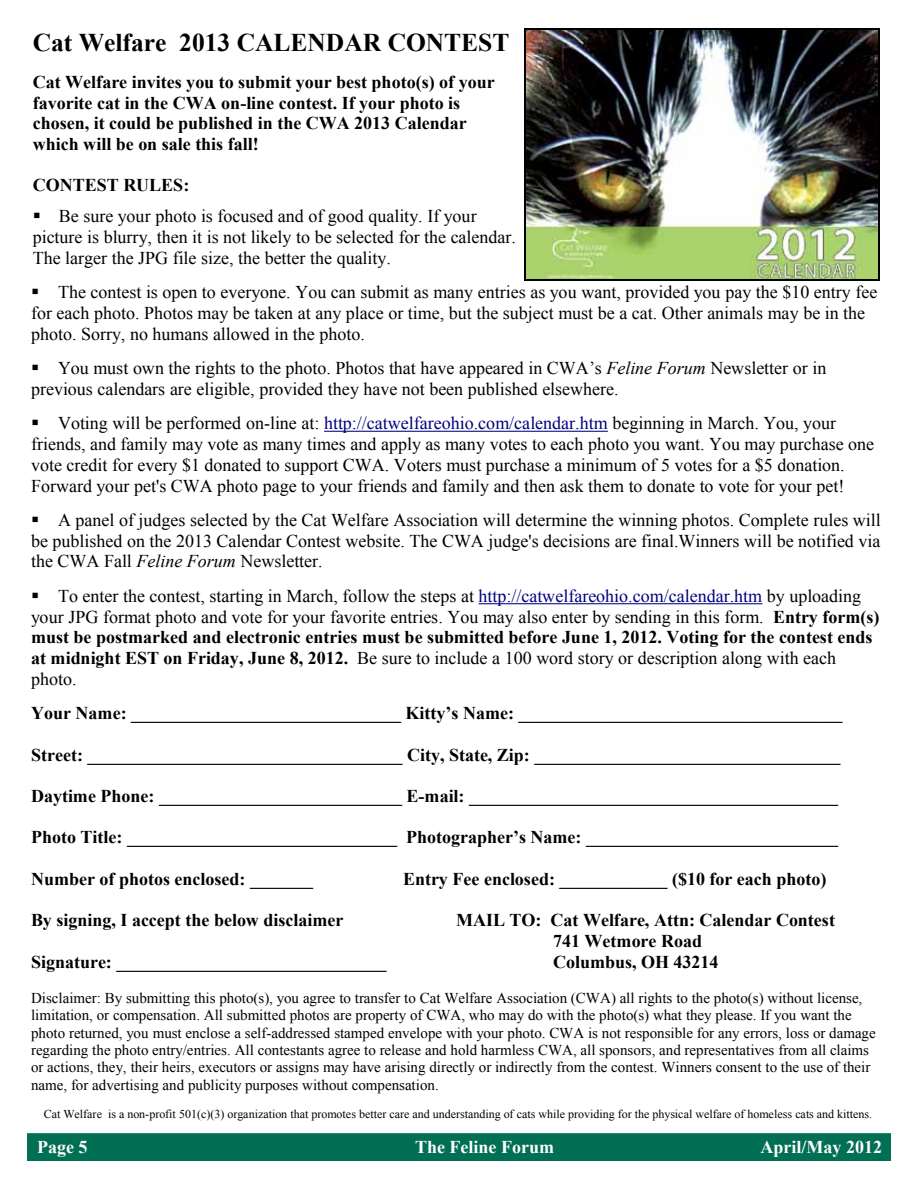
<style>
.page{position:relative;width:918px;height:1188px;background:#fff}
.page>*{position:absolute;margin:0;border:0;box-sizing:border-box;transform-origin:0 0}
.t1{font:700 25.5px "Times New Roman";color:#000}
.t2{font:18px/20.7px "Times New Roman";color:#000}
.t3{font:700 18px/20.7px "Times New Roman";color:#000}
.t4{font:700 18px "Times New Roman";color:#fff}
.t5{font:15px/17.4px "Times New Roman";color:#000}
.t6{font:12px "Times New Roman";color:#000}
.s1{font-style:italic}
.s2{color:#000080}
.s3{font-weight:700}
</style>
<div class="page">
<div style="left:27px;top:1133px;width:864px;height:28px;background:#006f53;border:2px solid #006f53"></div>
<svg style="left:879px;top:30px;width:1px;height:249px"></svg>
<hr style="left:324px;top:431px;width:284px;height:1px;background:#000080">
<hr style="left:479px;top:603px;width:284px;height:1px;background:#000080">
<img style="left:526px;top:30px;width:352px;height:249px">
<hr style="left:525px;top:28px;width:1px;height:252px;background:#000">
<hr style="left:878px;top:28px;width:1px;height:252px;background:#000">
<hr style="left:525px;top:28px;width:354px;height:2px;background:#000">
<hr style="left:525px;top:279px;width:354px;height:1px;background:#000">
<h1 class="t1" style="left:33px;top:34px;width:478px">Cat Welfare 2013 CALENDAR CONTEST</h1>
<p class="t3" style="left:33px;top:73px;width:464px">Cat Welfare invites you to submit your best photo(s) of your favorite cat in the CWA on-line contest. If your photo is chosen, it could be published in the CWA 2013 Calendar which will be on sale this fall!</p>
<p class="t3" style="left:33px;top:177px;width:158px">CONTEST RULES:</p>
<p class="t2" style="left:33px;top:208px;width:485px">▪ Be sure your photo is focused and of good quality. If your picture is blurry, then it is not likely to be selected for the calendar.<br>The larger the JPG file size, the better the quality.</p>
<p class="t2" style="left:31px;top:283px;width:848px">▪ The contest is open to everyone. You can submit as many entries as you want, provided you pay the $10 entry fee for each photo. Photos may be taken at any place or time, but the subject must be a cat. Other animals may be in the photo. Sorry, no humans allowed in the photo.</p>
<p class="t2" style="left:31px;top:359px;width:797px">▪ You must own the rights to the photo. Photos that have appeared in CWA’s <span class="s1">Feline Forum</span> Newsletter or in previous calendars are eligible, provided they have not been published elsewhere.</p>
<p class="t2" style="left:31px;top:415px;width:845px">▪ Voting will be performed on-line at: <span class="s2">http://catwelfareohio.com/calendar.htm</span> beginning in March. You, your friends, and family may vote as many times and apply as many votes to each photo you want. You may purchase one vote credit for every $1 donated to support CWA. Voters must purchase a minimum of 5 votes for a $5 donation.<br>Forward your pet's CWA photo page to your friends and family and then ask them to donate to vote for your pet!</p>
<p class="t2" style="left:31px;top:511px;width:851px;text-align:justify">▪ A panel of judges selected by the Cat Welfare Association will determine the winning photos. Complete rules will be published on the 2013 Calendar Contest website. The CWA judge's decisions are final.Winners will be notified via the CWA Fall <span class="s1">Feline Forum</span> Newsletter.</p>
<p class="t2" style="left:31px;top:587px;width:850px">▪ To enter the contest, starting in March, follow the steps at <span class="s2">http://catwelfareohio.com/calendar.htm</span> by uploading your JPG format photo and vote for your favorite entries. You may also enter by sending in this form. <span class="s3">Entry form(s) must be postmarked and electronic entries must be submitted before June 1, 2012. Voting for the contest ends at midnight EST on Friday, June 8, 2012.</span> Be sure to include a 100 word story or description along with each photo.</p>
<p class="t3" style="left:31px;top:705px;width:813px">Your Name: ______________________________ Kitty’s Name: ____________________________________</p>
<p class="t3" style="left:31px;top:746px;width:811px">Street: ___________________________________ City, State, Zip: __________________________________</p>
<p class="t3" style="left:31px;top:788px;width:808px">Daytime Phone: ___________________________ E-mail: _________________________________________</p>
<p class="t3" style="left:31px;top:829px;width:808px">Photo Title: ______________________________ Photographer’s Name: ____________________________</p>
<p class="t3" style="left:31px;top:870px;width:283px">Number of photos enclosed: _______</p>
<p class="t3" style="left:403px;top:870px;width:425px">Entry Fee enclosed: ____________ ($10 for each photo)</p>
<p class="t3" style="left:31px;top:912px;width:314px">By signing, I accept the below disclaimer</p>
<p class="t3" style="left:553px;top:912px;width:283px;text-indent:-97px">MAIL TO: Cat Welfare, Attn: Calendar Contest<br>741 Wetmore Road</p>
<p class="t3" style="left:31px;top:953px;width:357px">Signature: ______________________________</p>
<p class="t3" style="left:553px;top:953px;width:167px">Columbus, OH 43214</p>
<p class="t5" style="left:31px;top:990px;width:846px">Disclaimer: By submitting this photo(s), you agree to transfer to Cat Welfare Association (CWA) all rights to the photo(s) without license, limitation, or compensation. All submitted photos are property of CWA, who may do with the photo(s) what they please. If you want the photo returned, you must enclose a self-addressed stamped envelope with your photo. CWA is not responsible for any errors, loss or damage regarding the photo entry/entries. All contestants agree to release and hold harmless CWA, all sponsors, and representatives from all claims or actions, they, their heirs, executors or assigns may have arising directly or indirectly from the contest. Winners consent to the use of their name, for advertising and publicity purposes without compensation.</p>
<p class="t6" style="left:44px;top:1109px;width:830px">Cat Welfare is a non-profit 501(c)(3) organization that promotes better care and understanding of cats while providing for the physical welfare of homeless cats and kittens.</p>
<p class="t4" style="left:37px;top:1134px;width:52px">Page 5</p>
<p class="t4" style="left:415px;top:1134px;width:140px">The Feline Forum</p>
<p class="t4" style="left:761px;top:1134px;width:123px">April/May 2012</p>
</div>
